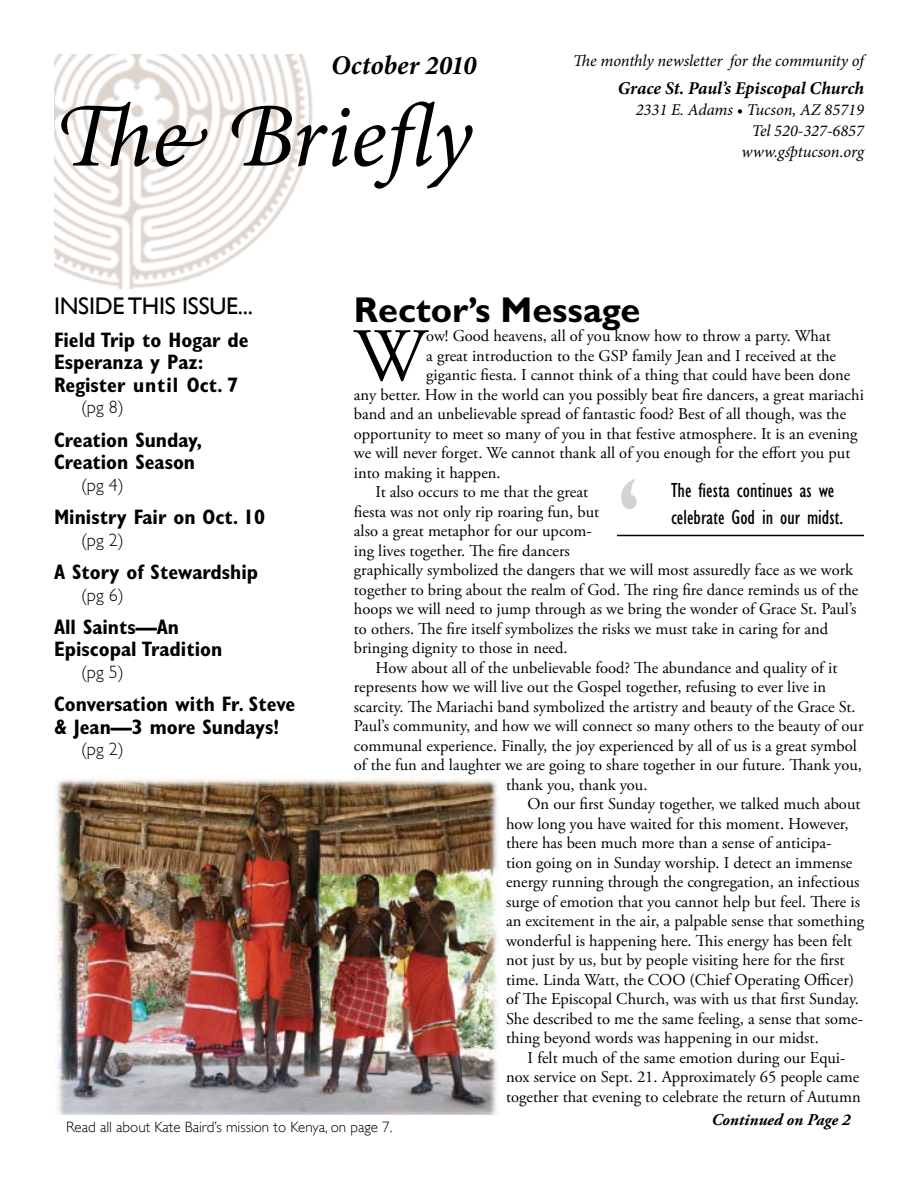
<style>
.page{position:relative;width:918px;height:1188px;background:#fff}
.page>*{position:absolute;margin:0;border:0;box-sizing:border-box;transform-origin:0 0}
.t1{font:condensed 130.95px "Gill Sans Std";color:#d1d3d4}
.t2{font:italic 90px "Minion Pro";color:#000}
.t3{font:75.3px "Adobe Garamond Pro";color:#000}
.t4{font:700 36px "Gill Sans Std";color:#000}
.t5{font:italic 700 27px "Minion Pro";color:#000}
.t6{font:24px "Gill Sans";letter-spacing:-.01em;color:#000}
.t7{font:700 condensed 21px/22.5px "Gill Sans Std";color:#000}
.t8{font:condensed 21px/27px "Gill Sans Std";color:#000}
.t9{font:300 18px "Gill Sans Std";color:#000}
.t10{font:italic 700 18px "Minion Pro";letter-spacing:-.005em;color:#000}
.t11{font:16.5px "Adobe Garamond Pro";color:#000}
.t12{font:italic 16.5px/21px "Minion Pro";letter-spacing:-.005em;color:#000;text-align:right}
.t13{font:italic 700 16.5px "Adobe Garamond Pro";color:#000}
.t14{font:300 15px "Gill Sans";color:#000}
</style>
<div class="page">
<img style="left:54px;top:54px;width:259px;height:235px">
<hr style="left:617px;top:535px;width:247px;height:1px;background:#000">
<img style="left:54px;top:778px;width:445px;height:336px">
<h3 class="t5" style="left:331px;top:46px;width:147px">October 2010</h3>
<h2 class="t2" style="left:54px;top:75px;width:420px">The Briefly</h2>
<p class="t12" style="left:573px;top:50px;width:292px">The monthly newsletter for the community of</p>
<p class="t10" style="left:618px;top:75px;width:248px">Grace St. Paul’s Episcopal Church</p>
<p class="t12" style="left:636px;top:99px;width:230px">2331 E. Adams • Tucson, AZ 85719<br>Tel 520-327-6857 www.gsptucson.org</p>
<h3 class="t4" style="left:354px;top:288px;width:288px">Rector’s Message</h3>
<h3 class="t3" style="left:354px;top:311px;width:74px">W</h3>
<h3 class="t6" style="left:54px;top:292px;width:201px">INSIDE THIS ISSUE...</h3>
<p class="t7" style="left:54px;top:328px;width:196px">Field Trip to Hogar de<br>Esperanza y Paz:<br>Register until Oct. 7</p>
<p class="t9" style="left:81px;top:397px;width:44px">(pg 8)</p>
<p class="t7" style="left:54px;top:428px;width:150px">Creation Sunday,<br>Creation Season</p>
<p class="t9" style="left:81px;top:475px;width:44px">(pg 4)</p>
<p class="t7" style="left:54px;top:506px;width:213px">Ministry Fair on Oct. 10</p>
<p class="t9" style="left:81px;top:530px;width:44px">(pg 2)</p>
<p class="t7" style="left:54px;top:561px;width:206px">A Story of Stewardship</p>
<p class="t9" style="left:81px;top:585px;width:44px">(pg 6)</p>
<p class="t7" style="left:54px;top:616px;width:170px">All Saints—An<br>Episcopal Tradition</p>
<p class="t9" style="left:81px;top:662px;width:44px">(pg 5)</p>
<p class="t7" style="left:54px;top:693px;width:243px">Conversation with Fr. Steve &amp; Jean—3 more Sundays!</p>
<p class="t9" style="left:81px;top:739px;width:44px">(pg 2)</p>
<p class="t11" style="left:426px;top:326px;width:406px">ow! Good heavens, all of you know how to throw a party. What</p>
<p class="t11" style="left:426px;top:345px;width:411px">a great introduction to the GSP family Jean and I received at the</p>
<p class="t11" style="left:426px;top:365px;width:426px">gigantic fiesta. I cannot think of a thing that could have been done</p>
<p class="t11" style="left:354px;top:384px;width:512px">any better. How in the world can you possibly beat fire dancers, a great mariachi</p>
<p class="t11" style="left:354px;top:404px;width:494px">band and an unbelievable spread of fantastic food? Best of all though, was the</p>
<p class="t11" style="left:354px;top:423px;width:505px">opportunity to meet so many of you in that festive atmosphere. It is an evening</p>
<p class="t11" style="left:354px;top:443px;width:498px">we will never forget. We cannot thank all of you enough for the effort you put</p>
<p class="t11" style="left:354px;top:462px;width:148px">into making it happen.</p>
<p class="t11" style="left:376px;top:482px;width:214px">It also occurs to me that the great</p>
<p class="t11" style="left:354px;top:501px;width:247px">fiesta was not only rip roaring fun, but</p>
<p class="t11" style="left:354px;top:521px;width:239px">also a great metaphor for our upcom-</p>
<p class="t11" style="left:354px;top:540px;width:218px">ing lives together. The fire dancers</p>
<p class="t11" style="left:354px;top:560px;width:501px">graphically symbolized the dangers that we will most assuredly face as we work</p>
<p class="t11" style="left:354px;top:579px;width:506px">together to bring about the realm of God. The ring fire dance reminds us of the</p>
<p class="t11" style="left:354px;top:599px;width:504px">hoops we will need to jump through as we bring the wonder of Grace St. Paul’s</p>
<p class="t11" style="left:354px;top:618px;width:476px">to others. The fire itself symbolizes the risks we must take in caring for and</p>
<p class="t11" style="left:354px;top:638px;width:215px">bringing dignity to those in need.</p>
<p class="t11" style="left:376px;top:657px;width:463px">How about all of the unbelievable food? The abundance and quality of it</p>
<p class="t11" style="left:354px;top:677px;width:474px">represents how we will live out the Gospel together, refusing to ever live in</p>
<p class="t11" style="left:354px;top:696px;width:503px">scarcity. The Mariachi band symbolized the artistry and beauty of the Grace St.</p>
<p class="t11" style="left:354px;top:716px;width:511px">Paul’s community, and how we will connect so many others to the beauty of our</p>
<p class="t11" style="left:354px;top:735px;width:504px">communal experience. Finally, the joy experienced by all of us is a great symbol</p>
<p class="t11" style="left:354px;top:755px;width:510px">of the fun and laughter we are going to share together in our future. Thank you,</p>
<p class="t11" style="left:506px;top:774px;width:143px">thank you, thank you.</p>
<p class="t11" style="left:528px;top:794px;width:334px">On our first Sunday together, we talked much about</p>
<p class="t11" style="left:506px;top:813px;width:344px">how long you have waited for this moment. However,</p>
<p class="t11" style="left:506px;top:833px;width:327px">there has been much more than a sense of anticipa-</p>
<p class="t11" style="left:506px;top:853px;width:348px">tion going on in Sunday worship. I detect an immense</p>
<p class="t11" style="left:506px;top:872px;width:355px">energy running through the congregation, an infectious</p>
<p class="t11" style="left:506px;top:892px;width:356px">surge of emotion that you cannot help but feel. There is</p>
<p class="t11" style="left:506px;top:911px;width:360px">an excitement in the air, a palpable sense that something</p>
<p class="t11" style="left:506px;top:931px;width:348px">wonderful is happening here. This energy has been felt</p>
<p class="t11" style="left:506px;top:950px;width:340px">not just by us, but by people visiting here for the first</p>
<p class="t11" style="left:506px;top:970px;width:350px">time. Linda Watt, the COO (Chief Operating Officer)</p>
<p class="t11" style="left:506px;top:989px;width:355px">of The Episcopal Church, was with us that first Sunday.</p>
<p class="t11" style="left:506px;top:1009px;width:358px">She described to me the same feeling, a sense that some-</p>
<p class="t11" style="left:506px;top:1028px;width:314px">thing beyond words was happening in our midst.</p>
<p class="t11" style="left:528px;top:1048px;width:319px">I felt much of the same emotion during our Equi-</p>
<p class="t11" style="left:506px;top:1067px;width:355px">nox service on Sept. 21. Approximately 65 people came</p>
<p class="t11" style="left:506px;top:1087px;width:356px">together that evening to celebrate the return of Autumn</p>
<p class="t14" style="left:66px;top:1118px;width:328px">Read all about Kate Baird’s mission to Kenya, on page 7.</p>
<h1 class="t1" style="left:617px;top:454px;width:25px">‘</h1>
<p class="t8" style="left:671px;top:477px;width:174px">The fiesta continues as we celebrate God in our midst.</p>
<p class="t13" style="left:712px;top:1111px;width:140px">Continued on Page 2</p>
</div>
